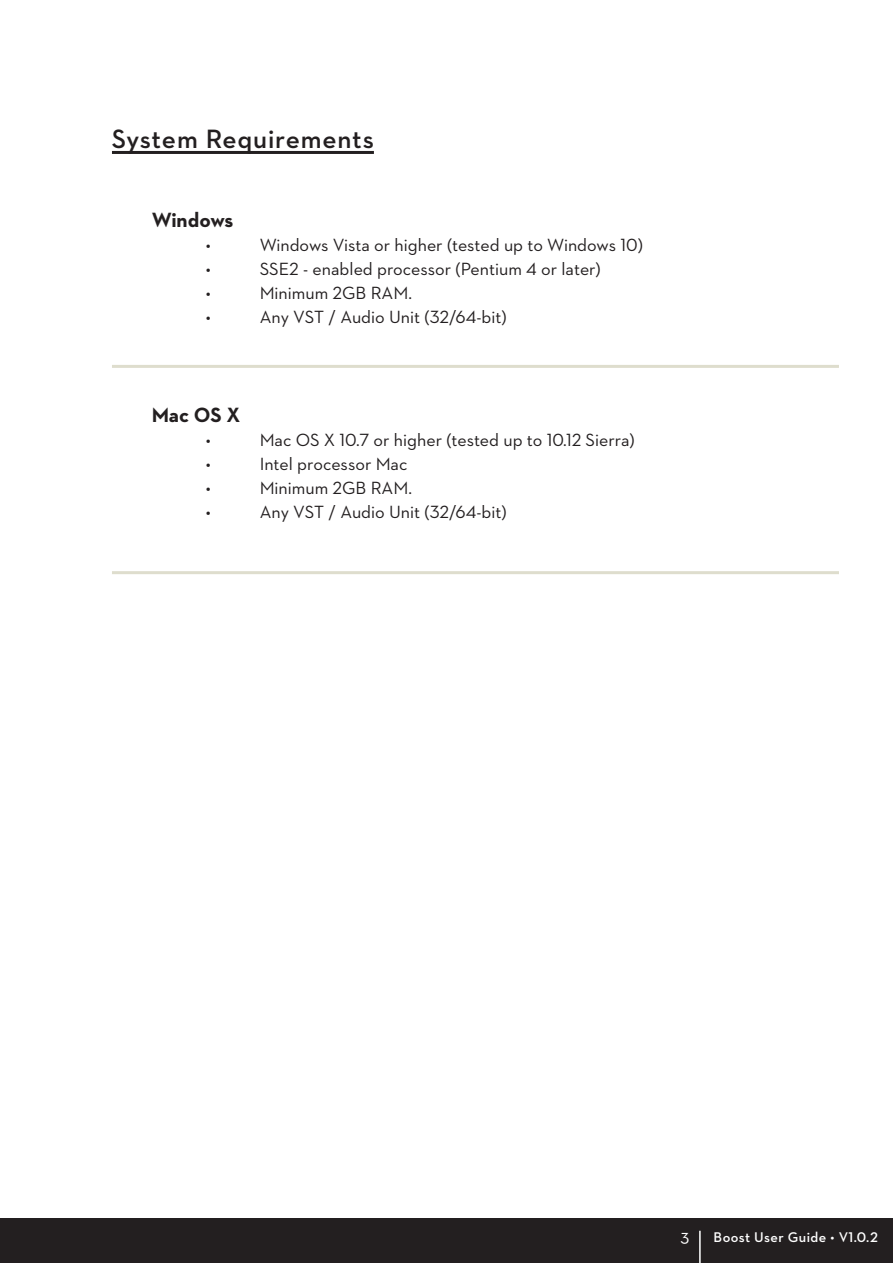
<style>
.page{position:relative;width:893px;height:1263px;background:#fff}
.page>*{position:absolute;margin:0;border:0;box-sizing:border-box;transform-origin:0 0}
.t1{font:600 27px "Neutraface 2 Text";letter-spacing:.03em;color:#231f20}
.t2{font:700 21px "Neutraface 2 Text";letter-spacing:-.005em;color:#231f20}
.t3{font:18px "Neutraface 2 Text";color:#231f20}
.t4{font:18px "Neutraface 2 Text";color:#fff}
.t5{font:600 14.25px "Neutraface 2 Text";letter-spacing:.03em;color:#fff}
</style>
<div class="page">
<hr style="left:112px;top:151px;width:262px;height:3px;background:#231f20">
<hr style="left:112px;top:365px;width:727px;height:3px;background:#deddcd">
<hr style="left:112px;top:571px;width:727px;height:3px;background:#deddcd">
<div style="left:0;top:1219px;width:893px;height:44px;background:#231f20"></div>
<hr style="left:699px;top:1231px;width:2px;height:32px;background:#fff">
<p class="t1" style="left:112px;top:122px;width:263px">System Requirements</p>
<p class="t2" style="left:152px;top:206px;width:83px">Windows</p>
<p class="t3" style="left:206px;top:234px;width:7px">•</p>
<p class="t3" style="left:260px;top:234px;width:385px">Windows Vista or higher (tested up to Windows 10)</p>
<p class="t3" style="left:206px;top:258px;width:7px">•</p>
<p class="t3" style="left:260px;top:258px;width:342px">SSE2 - enabled processor (Pentium 4 or later)</p>
<p class="t3" style="left:206px;top:282px;width:7px">•</p>
<p class="t3" style="left:260px;top:282px;width:154px">Minimum 2GB RAM.</p>
<p class="t3" style="left:206px;top:306px;width:7px">•</p>
<p class="t3" style="left:260px;top:306px;width:248px">Any VST / Audio Unit (32/64-bit)</p>
<p class="t2" style="left:152px;top:401px;width:90px">Mac OS X</p>
<p class="t3" style="left:206px;top:428px;width:7px">•</p>
<p class="t3" style="left:260px;top:428px;width:376px">Mac OS X 10.7 or higher (tested up to 10.12 Sierra)</p>
<p class="t3" style="left:206px;top:452px;width:7px">•</p>
<p class="t3" style="left:260px;top:452px;width:149px">Intel processor Mac</p>
<p class="t3" style="left:206px;top:476px;width:7px">•</p>
<p class="t3" style="left:260px;top:476px;width:154px">Minimum 2GB RAM.</p>
<p class="t3" style="left:206px;top:500px;width:7px">•</p>
<p class="t3" style="left:260px;top:500px;width:248px">Any VST / Audio Unit (32/64-bit)</p>
<p class="t4" style="left:680px;top:1224px;width:10px">3</p>
<p class="t5" style="left:714px;top:1228px;width:166px">Boost User Guide • V1.0.2</p>
</div>
